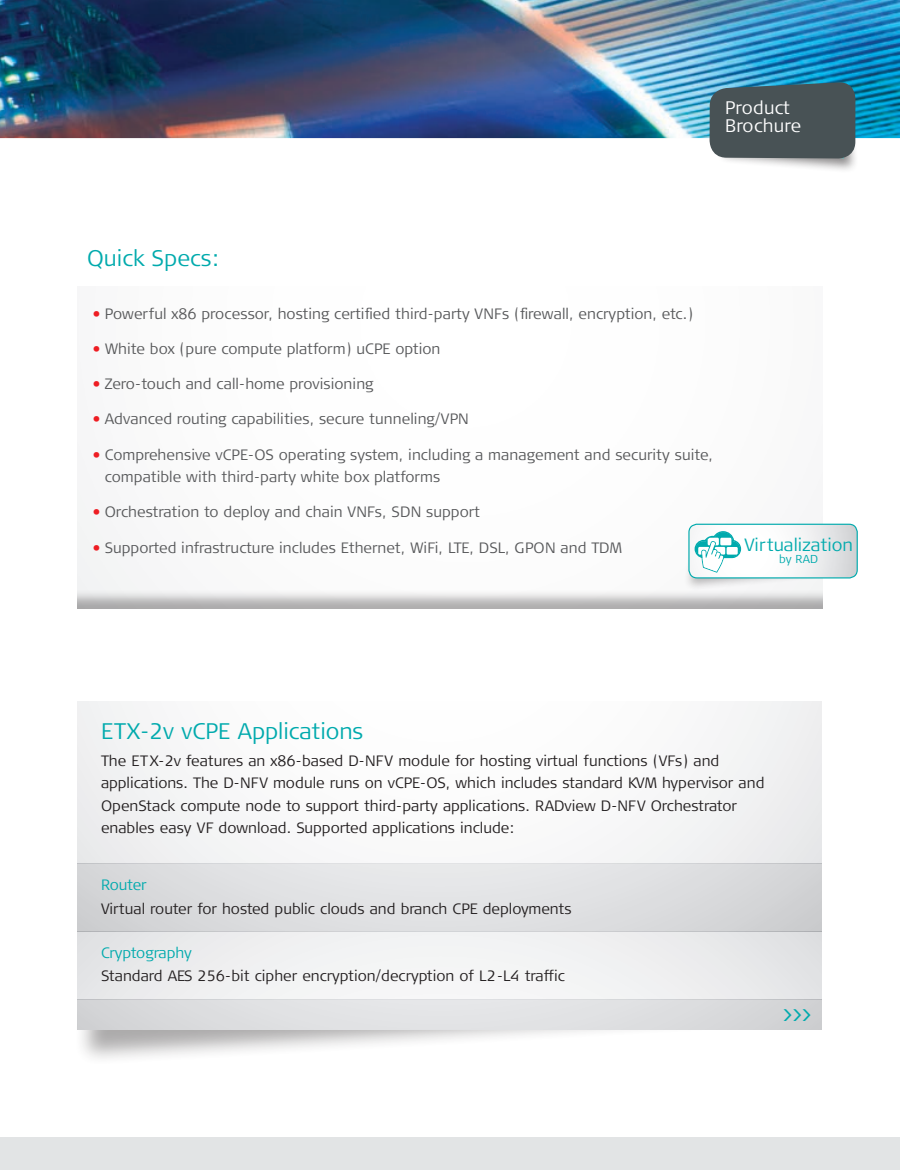
<style>
.page{position:relative;width:900px;height:1170px;background:#fff}
.page>*{position:absolute;margin:0;border:0;box-sizing:border-box;transform-origin:0 0}
.t1{font:300 22.5px "Signa Column";color:#00aaad}
.t2{font:300 18.15px/18.1px "Signa Column";letter-spacing:.01em;color:#fff}
.t3{font:300 17.7px "Signa Column";color:#00aaad}
.t4{font:300 15px/22.5px "Signa Column";letter-spacing:.005em;color:#57585a}
.t5{font:300 15px/22.5px "Signa Column";color:#231f20}
.t6{font:300 15px "Signa Column";letter-spacing:-.01em;color:#00aaad}
.t7{font:300 11.55px "Signa Column";color:#00aaad}
.s1{font-family:"Signa Normal";font-weight:700;color:#ee1d23}
</style>
<div class="page">
<img style="left:0;top:0;width:900px;height:138px">
<div style="left:0;top:1138px;width:900px;height:32px;background:#e2e4e5"></div>
<div style="left:716px;top:104px;width:143px;height:69px;background:#231f20;opacity:.75"></div>
<svg style="left:708px;top:77px;width:149px;height:85px;background:#4d626a"></svg>
<div style="left:74px;top:770px;width:735px;height:296px;background:#231f20;opacity:.75"></div>
<div style="left:78px;top:1000px;width:744px;height:30px;background:linear-gradient(to right,#dedfe1,#dcdddf)"></div>
<div style="left:78px;top:701px;width:744px;height:163px;background:#f8f8f9"></div>
<div style="left:78px;top:864px;width:744px;height:68px;background:linear-gradient(to bottom,#e2e3e4,#d8d9db)"></div>
<div style="left:78px;top:932px;width:744px;height:68px;background:linear-gradient(to right,#eff0f1,#edeeef)"></div>
<div style="left:683px;top:525px;width:141px;height:67px;background:#231f20;opacity:.5"></div>
<div style="left:688px;top:524px;width:170px;height:55px;border:1px solid #00aaad;border-radius:8px"></div>
<svg style="left:689px;top:524px;width:168px;height:54px"></svg>
<p class="t2" style="left:725px;top:99px;width:77px">Product<br>Brochure</p>
<h1 class="t1" style="left:87px;top:246px;width:133px">Quick Specs:</h1>
<p class="t4" style="left:93px;top:302px;width:602px"><span class="s1">•</span> Powerful x86 processor, hosting certified third-party VNFs (firewall, encryption, etc.)</p>
<p class="t4" style="left:93px;top:338px;width:349px"><span class="s1">•</span> White box (pure compute platform) uCPE option</p>
<p class="t4" style="left:93px;top:373px;width:282px"><span class="s1">•</span> Zero-touch and call-home provisioning</p>
<p class="t4" style="left:93px;top:408px;width:377px"><span class="s1">•</span> Advanced routing capabilities, secure tunneling/VPN</p>
<p class="t4" style="left:105px;top:443px;width:610px;text-indent:-12px"><span class="s1">•</span> Comprehensive vCPE-OS operating system, including a management and security suite, compatible with third-party white box platforms</p>
<p class="t4" style="left:93px;top:501px;width:389px"><span class="s1">•</span> Orchestration to deploy and chain VNFs, SDN support</p>
<p class="t4" style="left:93px;top:536px;width:531px"><span class="s1">•</span> Supported infrastructure includes Ethernet, WiFi, LTE, DSL, GPON and TDM</p>
<p class="t3" style="left:744px;top:535px;width:110px">Virtualization</p>
<p class="t7" style="left:779px;top:553px;width:40px">by RAD</p>
<h1 class="t1" style="left:101px;top:718px;width:264px">ETX-2v vCPE Applications</h1>
<p class="t5" style="left:101px;top:749px;width:665px">The ETX-2v features an x86-based D-NFV module for hosting virtual functions (VFs) and applications. The D-NFV module runs on vCPE-OS, which includes standard KVM hypervisor and OpenStack compute node to support third-party applications. RADview D-NFV Orchestrator enables easy VF download. Supported applications include:</p>
<p class="t6" style="left:101px;top:877px;width:47px">Router</p>
<p class="t5" style="left:101px;top:898px;width:472px">Virtual router for hosted public clouds and branch CPE deployments</p>
<p class="t6" style="left:101px;top:945px;width:92px">Cryptography</p>
<p class="t5" style="left:101px;top:964px;width:465px">Standard AES 256-bit cipher encryption/decryption of L2-L4 traffic</p>
<h1 class="t1" style="left:779px;top:1001px;width:34px">&gt;&gt;&gt;</h1>
</div>
